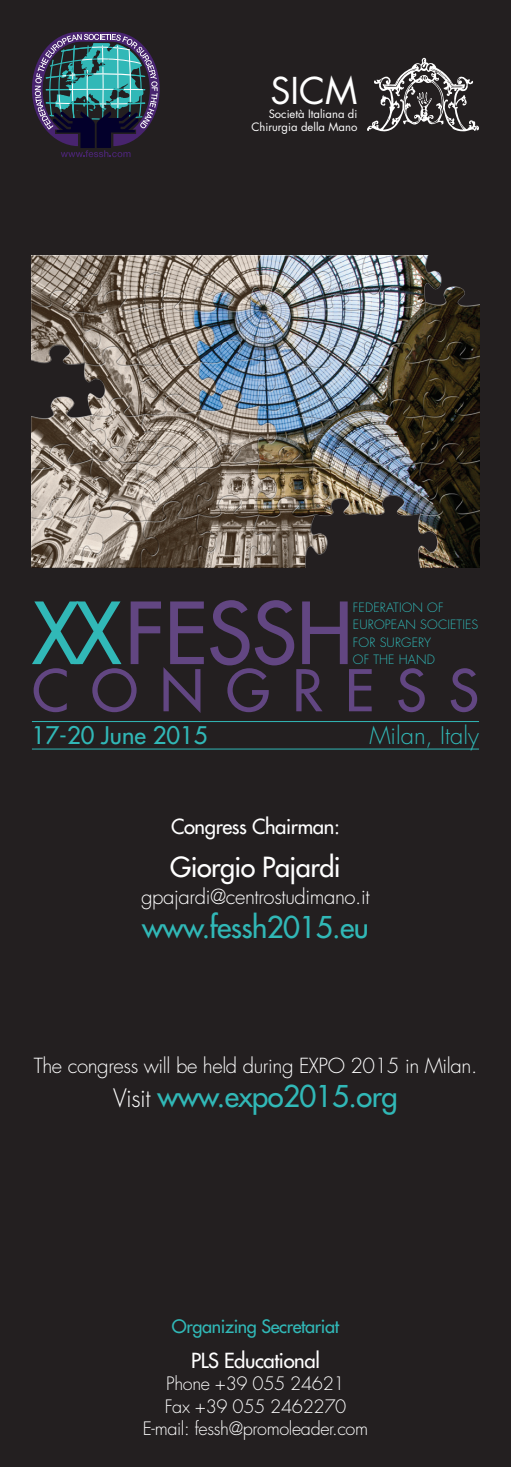
<style>
.page{position:relative;width:511px;height:1467px;background:#fff}
.page>*{position:absolute;margin:0;border:0;box-sizing:border-box;transform-origin:0 0}
.t1{font:83.02px "Futura";color:#624682}
.t2{font:56.02px "Futura";letter-spacing:.4em;color:#624682}
.t3{font:36px "Futura Std";color:#fff}
.t4{font:29.25px "Futura";letter-spacing:-.02em;color:#31b8b7}
.t5{font:27px "Futura";letter-spacing:-.02em;color:#fff}
.t6{font:23.62px "Futura";color:#31b8b7}
.t7{font:300 23.62px "Futura";color:#31b8b7}
.t8{font:300 20.25px "Futura";letter-spacing:-.02em;color:#fff}
.t9{font:20.25px "Futura";letter-spacing:-.02em;color:#fff}
.t10{font:300 18px/22.5px "Futura";letter-spacing:-.02em;color:#fff;text-align:center}
.t11{font:18px "Futura";letter-spacing:-.02em;color:#31b8b7}
.t12{font:300 12.6px/17.3px "Futura";letter-spacing:.01em;color:#31b8b7}
.t13{font:11.25px "Futura Std";color:#fff}
.s1{color:#31b8b7}
.s2{font-weight:300;font-size:24.75px;color:#fff}
</style>
<div class="page">
<div style="left:0;top:0;width:510px;height:1467px;background:#231f20"></div>
<img style="left:32px;top:255px;width:446px;height:313px">
<svg style="left:32px;top:32px;width:127px;height:125px"></svg>
<hr style="left:32px;top:721px;width:446px;height:1px;background:#31b8b7">
<hr style="left:32px;top:749px;width:446px;height:1px;background:#31b8b7">
<svg style="left:367px;top:57px;width:112px;height:75px"></svg>
<h3 class="t3" style="left:270px;top:68px;width:88px">SICM</h3>
<p class="t13" style="left:251px;top:120px;width:107px">Chirurgia della Mano</p>
<p class="t13" style="left:268px;top:106px;width:90px">Società Italiana di</p>
<h1 class="t1" style="left:32px;top:579px;width:322px"><span class="s1">XX</span>FESSH</h1>
<p class="t12" style="left:352px;top:599px;width:125px">Federation of<br>European Societies for Surgery<br>of the Hand</p>
<h2 class="t2" style="left:32px;top:654px;width:357px">Congress</h2>
<p class="t6" style="left:32px;top:720px;width:177px">17-20 June 2015</p>
<p class="t7" style="left:369px;top:720px;width:111px">Milan, Italy</p>
<p class="t9" style="left:171px;top:814px;width:170px">Congress Chairman:</p>
<h3 class="t5" style="left:170px;top:849px;width:172px">Giorgio Pajardi</h3>
<p class="t8" style="left:141px;top:884px;width:230px">gpajardi@centrostudimano.it</p>
<h3 class="t4" style="left:142px;top:908px;width:228px">www.fessh2015.eu</h3>
<p class="t8" style="left:34px;top:1052px;width:444px">The congress will be held during EXPO 2015 in Milan.</p>
<h3 class="t4" style="left:113px;top:1077px;width:285px"><span class="s2">Visit</span> www.expo2015.org</h3>
<p class="t11" style="left:172px;top:1315px;width:168px">Organizing Secretariat</p>
<p class="t9" style="left:191px;top:1347px;width:130px">PLS Educational</p>
<p class="t10" style="left:143px;top:1372px;width:226px">Phone +39 055 24621<br>Fax +39 055 2462270<br>E-mail: fessh@promoleader.com</p>
</div>
